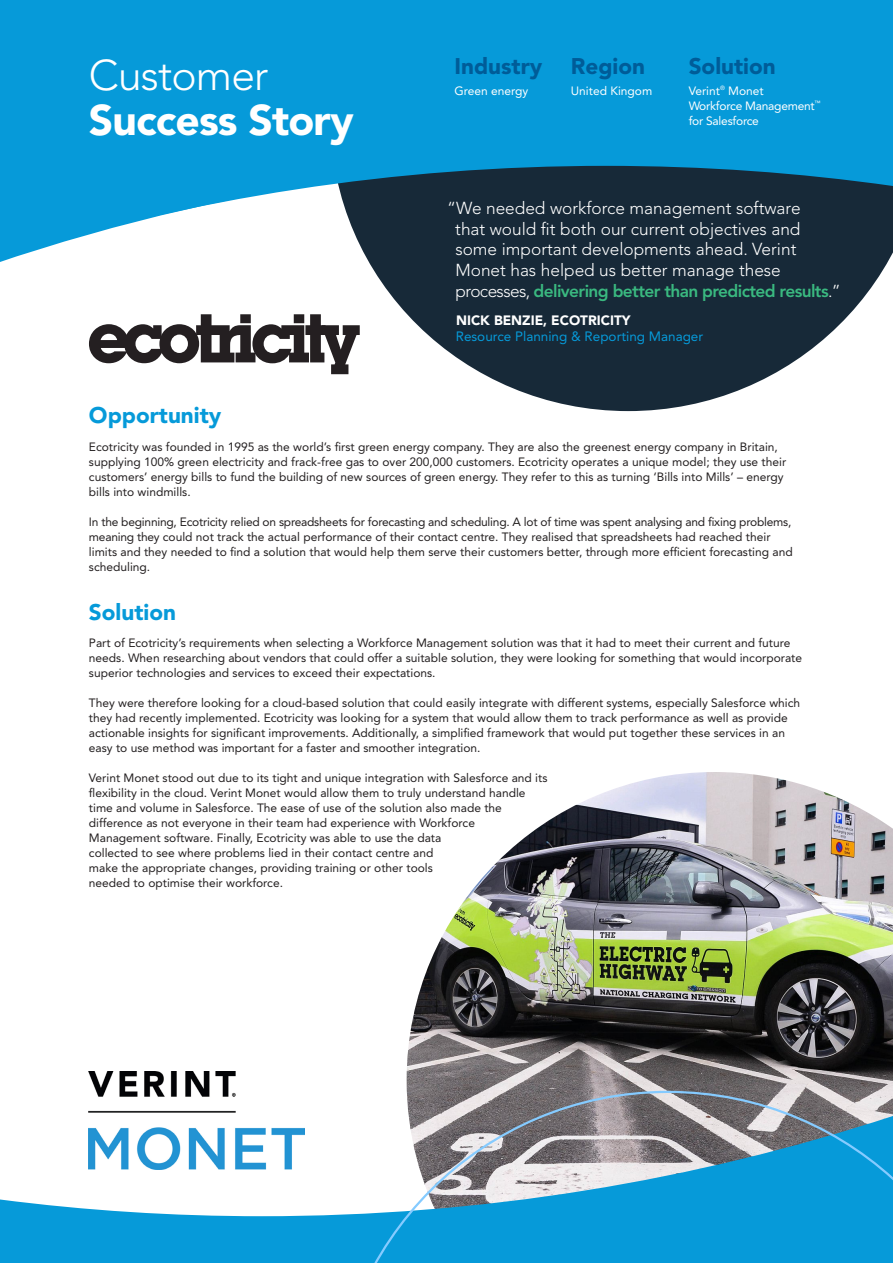
<style>
.page{position:relative;width:893px;height:1263px;background:#fff}
.page>*{position:absolute;margin:0;border:0;box-sizing:border-box;transform-origin:0 0}
.t1{font:900 42.6px "Avenir LT Std";letter-spacing:-.02em;color:#fff}
.t2{font:300 42.6px "Avenir LT Std";letter-spacing:-.02em;color:#fff}
.t3{font:900 22.5px "Avenir LT Std";color:#005c98}
.Sub_head{font:900 22.5px "Avenir LT Std";color:#069ad9}
.Body_text{font:300 17.25px/20.7px "Avenir LT Std";color:#fff}
.Body_text-2{font:13.5px "Avenir LT Std";color:#069ad9}
.Body_text-3{font:900 13.5px "Avenir LT Std";color:#fff}
.Body_text-4{font:12px/15px "Avenir LT Std";color:#231f20}
.Body_text-5{font:12px/15px "Avenir LT Std";letter-spacing:-.02em;color:#fff}
.Body_text-6{font:12px "Avenir LT Std";color:#fff}
.s1{font-weight:800;color:#3ab980}
</style>
<div class="page">
<svg style="left:331px;top:258px;width:559px;height:153px;fill:#172938"></svg>
<svg style="left:0;top:0;width:893px;height:258px;background:#1989bb"></svg>
<img style="left:407px;top:772px;width:486px;height:319px">
<svg style="left:0;top:1128px;width:332px;height:135px"></svg>
<img style="left:89px;top:1071px;width:216px;height:99px">
<svg style="left:332px;top:1091px;width:561px;height:172px;background:#5da3c3"></svg>
<svg style="left:89px;top:314px;width:271px;height:60px"></svg>
<p class="t2" style="left:89px;top:50px;width:181px">Customer</p>
<p class="t1" style="left:89px;top:94px;width:266px">Success Story</p>
<p class="t3" style="left:454px;top:53px;width:89px">Industry</p>
<p class="Body_text-6" style="left:454px;top:84px;width:75px">Green energy</p>
<p class="t3" style="left:571px;top:53px;width:76px">Region</p>
<p class="Body_text-6" style="left:571px;top:84px;width:83px">United Kingom</p>
<p class="t3" style="left:689px;top:53px;width:89px">Solution</p>
<p class="Body_text-5" style="left:689px;top:84px;width:133px">Verint<sup>®</sup> Monet<br>Workforce Management<sup>™</sup></p>
<p class="Body_text-5" style="left:689px;top:114px;width:72px">for Salesforce</p>
<p class="Body_text" style="left:455px;top:198px;width:387px;text-indent:-8px">“We needed workforce management software<br>that would fit both our current objectives and some important developments ahead. Verint Monet has helped us better manage these processes, <span class="s1">delivering better than predicted results</span>.”</p>
<p class="Body_text-3" style="left:456px;top:312px;width:176px">NICK BENZIE, ECOTRICITY</p>
<p class="Body_text-2" style="left:456px;top:329px;width:249px">Resource Planning &amp; Reporting Manager</p>
<p class="Sub_head" style="left:89px;top:402px;width:134px">Opportunity</p>
<p class="Body_text-4" style="left:89px;top:439px;width:699px">Ecotricity was founded in 1995 as the world’s first green energy company. They are also the greenest energy company in Britain, supplying 100% green electricity and frack-free gas to over 200,000 customers. Ecotricity operates a unique model; they use their customers’ energy bills to fund the building of new sources of green energy. They refer to this as turning ‘Bills into Mills’ – energy bills into windmills.</p>
<p class="Body_text-4" style="left:89px;top:514px;width:705px">In the beginning, Ecotricity relied on spreadsheets for forecasting and scheduling. A lot of time was spent analysing and fixing problems, meaning they could not track the actual performance of their contact centre. They realised that spreadsheets had reached their limits and they needed to find a solution that would help them serve their customers better, through more efficient forecasting and scheduling.</p>
<p class="Sub_head" style="left:89px;top:598px;width:89px">Solution</p>
<p class="Body_text-4" style="left:89px;top:636px;width:715px">Part of Ecotricity’s requirements when selecting a Workforce Management solution was that it had to meet their current and future needs. When researching about vendors that could offer a suitable solution, they were looking for something that would incorporate superior technologies and services to exceed their expectations.</p>
<p class="Body_text-4" style="left:89px;top:696px;width:713px">They were therefore looking for a cloud-based solution that could easily integrate with different systems, especially Salesforce which they had recently implemented. Ecotricity was looking for a system that would allow them to track performance as well as provide actionable insights for significant improvements. Additionally, a simplified framework that would put together these services in an easy to use method was important for a faster and smoother integration.</p>
<p class="Body_text-4" style="left:89px;top:771px;width:460px">Verint Monet stood out due to its tight and unique integration with Salesforce and its flexibility in the cloud. Verint Monet would allow them to truly understand handle time and volume in Salesforce. The ease of use of the solution also made the difference as not everyone in their team had experience with Workforce Management software. Finally, Ecotricity was able to use the data<br>collected to see where problems lied in their contact centre and<br>make the appropriate changes, providing training or other tools<br>needed to optimise their workforce.</p>
</div>
